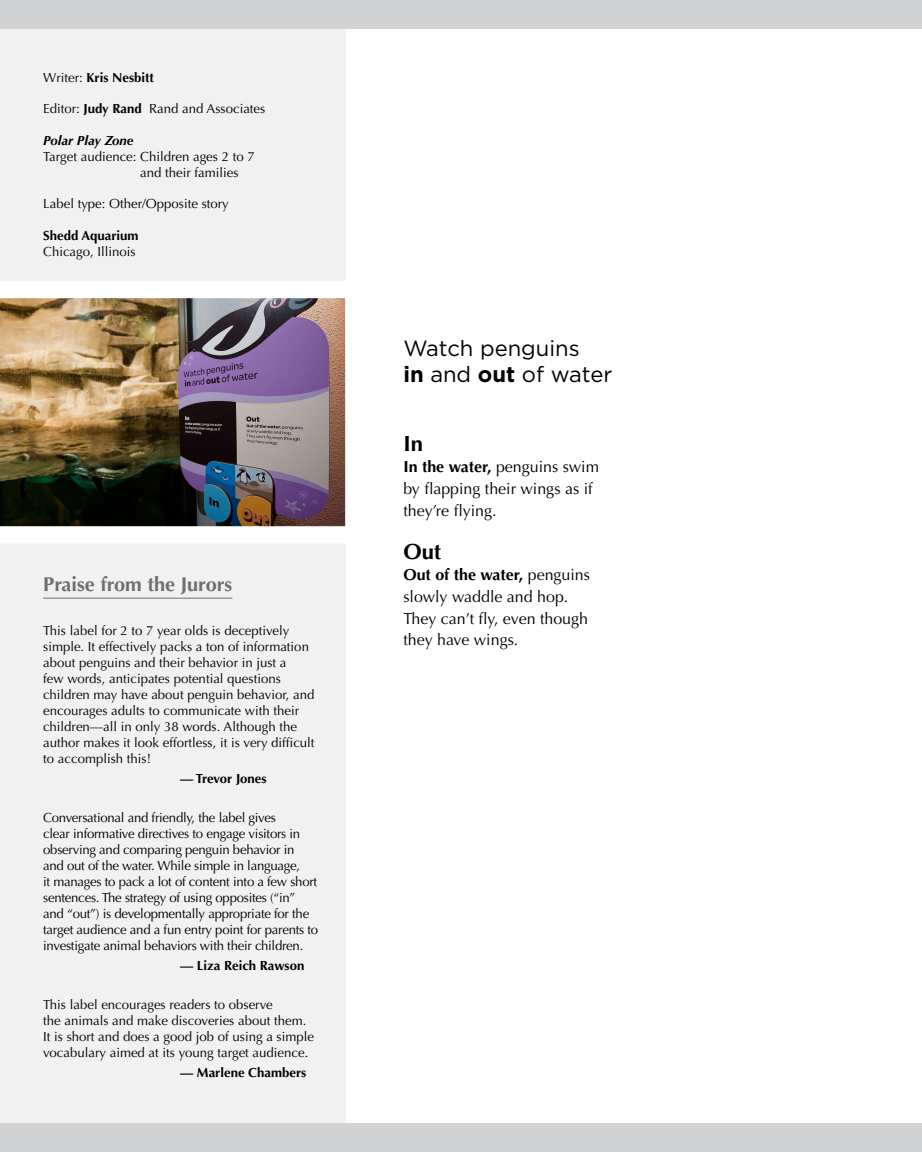
<style>
.page{position:relative;width:922px;height:1152px;background:#fff}
.page>*{position:absolute;margin:0;border:0;box-sizing:border-box;transform-origin:0 0}
.t1{font:22px/26.4px "Gotham";color:#000}
.t2{font:700 22px "Optima LT Std";color:#000}
.t3{font:700 20px "Optima LT Std";color:#6d6f71}
.t4{font:16px/21.6px "Optima LT Std";color:#000}
.t5{font:13.2px/16px "Optima LT Std";color:#000}
.t6{font:13.2px/16px "Optima LT Std";letter-spacing:-.02em;color:#000}
.t7{font:700 13.2px "Optima LT Std";color:#000}
.t8{font:italic 700 13.2px "Optima LT Std";color:#000}
.s1{font-weight:400}
.s2{font-weight:700}
</style>
<div class="page">
<div style="left:0;top:10px;width:346px;height:1132px;background:#f1f1f2"></div>
<div style="left:0;top:0;width:922px;height:29px;background:#d1d3d4"></div>
<div style="left:0;top:1123px;width:922px;height:29px;background:#d1d3d4"></div>
<img style="left:0;top:281px;width:346px;height:262px">
<hr style="left:43px;top:598px;width:189px;height:1px;background:#6d6f71">
<p class="t7" style="left:43px;top:70px;width:112px"><span class="s1">Writer:</span> Kris Nesbitt</p>
<p class="t5" style="left:43px;top:101px;width:224px">Editor: <span class="s2">Judy Rand</span> Rand and Associates</p>
<p class="t8" style="left:43px;top:133px;width:92px">Polar Play Zone</p>
<p class="t5" style="left:43px;top:149px;width:213px">Target audience: Children ages 2 to 7</p>
<p class="t5" style="left:140px;top:164px;width:100px">and their families</p>
<p class="t5" style="left:43px;top:196px;width:187px">Label type: Other/Opposite story</p>
<p class="t5" style="left:43px;top:228px;width:97px;line-height:15.8px"><span class="s2">Shedd Aquarium<br></span>Chicago, Illinois</p>
<p class="t3" style="left:43px;top:572px;width:191px">Praise from the Jurors</p>
<p class="t5" style="left:43px;top:623px;width:273px">This label for 2 to 7 year olds is deceptively simple. It effectively packs a ton of information about penguins and their behavior in just a<br>few words, anticipates potential questions children may have about penguin behavior, and encourages adults to communicate with their children—all in only 38 words. Although the author makes it look effortless, it is very difficult to accomplish this!</p>
<p class="t7" style="left:180px;top:771px;width:88px">— Trevor Jones</p>
<p class="t6" style="left:43px;top:810px;width:276px">Conversational and friendly, the label gives<br>clear informative directives to engage visitors in observing and comparing penguin behavior in and out of the water. While simple in language,<br>it manages to pack a lot of content into a few short sentences. The strategy of using opposites (“in” and “out”) is developmentally appropriate for the target audience and a fun entry point for parents to investigate animal behaviors with their children.</p>
<p class="t7" style="left:180px;top:958px;width:126px">— Liza Reich Rawson</p>
<p class="t5" style="left:43px;top:997px;width:272px">This label encourages readers to observe<br>the animals and make discoveries about them.<br>It is short and does a good job of using a simple vocabulary aimed at its young target audience.</p>
<p class="t7" style="left:180px;top:1065px;width:128px">— Marlene Chambers</p>
<p class="t1" style="left:403px;top:335px;width:210px">Watch penguins<br><span class="s2">in</span> and <span class="s2">out</span> of water</p>
<p class="t2" style="left:403px;top:431px;width:21px">In</p>
<p class="t4" style="left:403px;top:456px;width:197px"><span class="s2">In the water,</span> penguins swim by flapping their wings as if they’re flying.</p>
<p class="t2" style="left:403px;top:539px;width:39px">Out</p>
<p class="t4" style="left:403px;top:564px;width:188px"><span class="s2">Out of the water,</span> penguins slowly waddle and hop.<br>They can’t fly, even though they have wings.</p>
</div>
